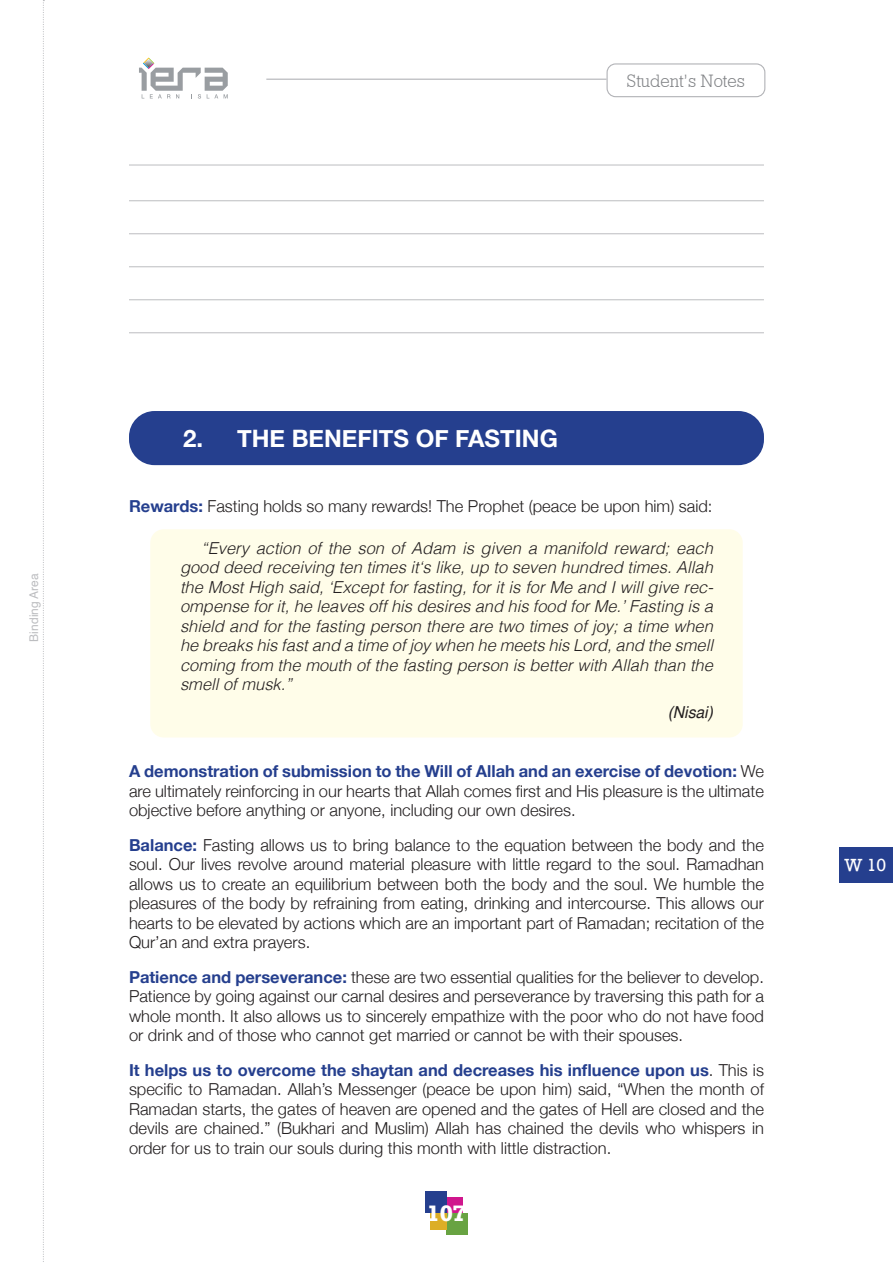
<style>
.page{position:relative;width:893px;height:1263px;background:#fff}
.page>*{position:absolute;margin:0;border:0;box-sizing:border-box;transform-origin:0 0}
.Subtitle_level_1_Sha{font:700 24px "Helvetica Neue";color:#fff}
.t1{font:700 21px "Rockwell";color:#fff}
.t2{font:18px "Geometric Slab 712 BT Light A";color:#808285}
.Plain_text{font:300 16.5px/19.5px "Helvetica Neue";color:#231f20;text-align:justify}
.HADITH{font:italic 300 16.5px/19.5px "Helvetica";color:#231f20;text-align:justify}
.SOURCE_of_Quote{font:italic 16.5px "Helvetica";color:#231f20;scale:.95 1}
.t3{font:16.5px "Rockwell";color:#fff}
.t4{font:12px "Helvetica";color:#bcbdc0}
.s1{font-weight:700;color:#253f8e}
</style>
<div class="page">
<div style="left:441px;top:1197px;width:21px;height:22px;background:#d0168d"></div>
<div style="left:425px;top:1191px;width:21px;height:22px;background:#253f8e"></div>
<div style="left:446px;top:1213px;width:22px;height:21px;background:#68a342"></div>
<div style="left:430px;top:1213px;width:16px;height:16px;background:#dcae26"></div>
<div style="left:606px;top:63px;width:159px;height:34px;border:1px solid #b2b3b7;border-radius:9px"></div>
<hr style="left:266px;top:79px;width:340px;height:1px;background:#b2b3b7">
<div style="left:839px;top:847px;width:54px;height:36px;background:#253f8e"></div>
<svg style="left:43px;top:0;width:1px;height:1262px"></svg>
<svg style="left:139px;top:58px;width:89px;height:41px"></svg>
<div style="left:129px;top:411px;width:635px;height:54px;background:#253f8e;border-radius:26px"></div>
<div style="left:150px;top:529px;width:593px;height:208px;background:#fffde9;border-radius:14px"></div>
<hr style="left:129px;top:165px;width:635px;height:1px;background:#bcbdc0">
<hr style="left:129px;top:200px;width:635px;height:1px;background:#bcbdc0">
<hr style="left:129px;top:233px;width:635px;height:1px;background:#bcbdc0">
<hr style="left:129px;top:266px;width:635px;height:1px;background:#bcbdc0">
<hr style="left:129px;top:299px;width:635px;height:1px;background:#bcbdc0">
<hr style="left:129px;top:332px;width:635px;height:1px;background:#bcbdc0">
<p class="t2" style="left:626px;top:70px;width:120px">Student’s Notes</p>
<p class="t4" style="left:25px;top:641px;width:70px;rotate:-90deg">Binding Area</p>
<p class="Subtitle_level_1_Sha" style="left:183px;top:420px;width:376px">2. THE BENEFITS OF FASTING</p>
<p class="Plain_text" style="left:129px;top:495px;width:585px"><span class="s1">Rewards:</span> Fasting holds so many rewards! The Prophet (peace be upon him) said:</p>
<p class="HADITH" style="left:180px;top:537px;width:535px;text-indent:21px">“Every action of the son of Adam is given a manifold reward; each good deed receiving ten times it‘s like, up to seven hundred times. Allah the Most High said, ‘Except for fasting, for it is for Me and I will give rec&shy;ompense for it, he leaves off his desires and his food for Me.’ Fasting is a shield and for the fasting person there are two times of joy; a time when he breaks his fast and a time of joy when he meets his Lord, and the smell coming from the mouth of the fasting person is better with Allah than the smell of musk.”</p>
<p class="SOURCE_of_Quote" style="left:668px;top:699px;width:49px">(Nisai)</p>
<p class="Plain_text" style="left:129px;top:760px;width:636px"><span class="s1">A demonstration of submission to the Will of Allah and an exercise of devotion:</span> We are ultimately reinforcing in our hearts that Allah comes first and His pleasure is the ultimate objective before anything or anyone, including our own desires.</p>
<p class="Plain_text" style="left:129px;top:834px;width:636px"><span class="s1">Balance:</span> Fasting allows us to bring balance to the equation between the body and the soul. Our lives revolve around material pleasure with little regard to the soul. Ramadhan allows us to create an equilibrium between both the body and the soul. We humble the pleasures of the body by refraining from eating, drinking and intercourse. This allows our hearts to be elevated by actions which are an important part of Ramadan; recitation of the Qur’an and extra prayers.</p>
<p class="Plain_text" style="left:129px;top:966px;width:636px"><span class="s1">Patience and perseverance:</span> these are two essential qualities for the believer to develop.<br>Patience by going against our carnal desires and perseverance by traversing this path for a whole month. It also allows us to sincerely empathize with the poor who do not have food or drink and of those who cannot get married or cannot be with their spouses.</p>
<p class="Plain_text" style="left:129px;top:1059px;width:636px"><span class="s1">It helps us to overcome the shaytan and decreases his influence upon us</span>. This is specific to Ramadan. Allah’s Messenger (peace be upon him) said, “When the month of Ramadan starts, the gates of heaven are opened and the gates of Hell are closed and the devils are chained.” (Bukhari and Muslim) Allah has chained the devils who whispers in order for us to train our souls during this month with little distraction.</p>
<p class="t1" style="left:427px;top:1199px;width:41px">107</p>
<p class="t3" style="left:844px;top:855px;width:43px">W 10</p>
</div>
